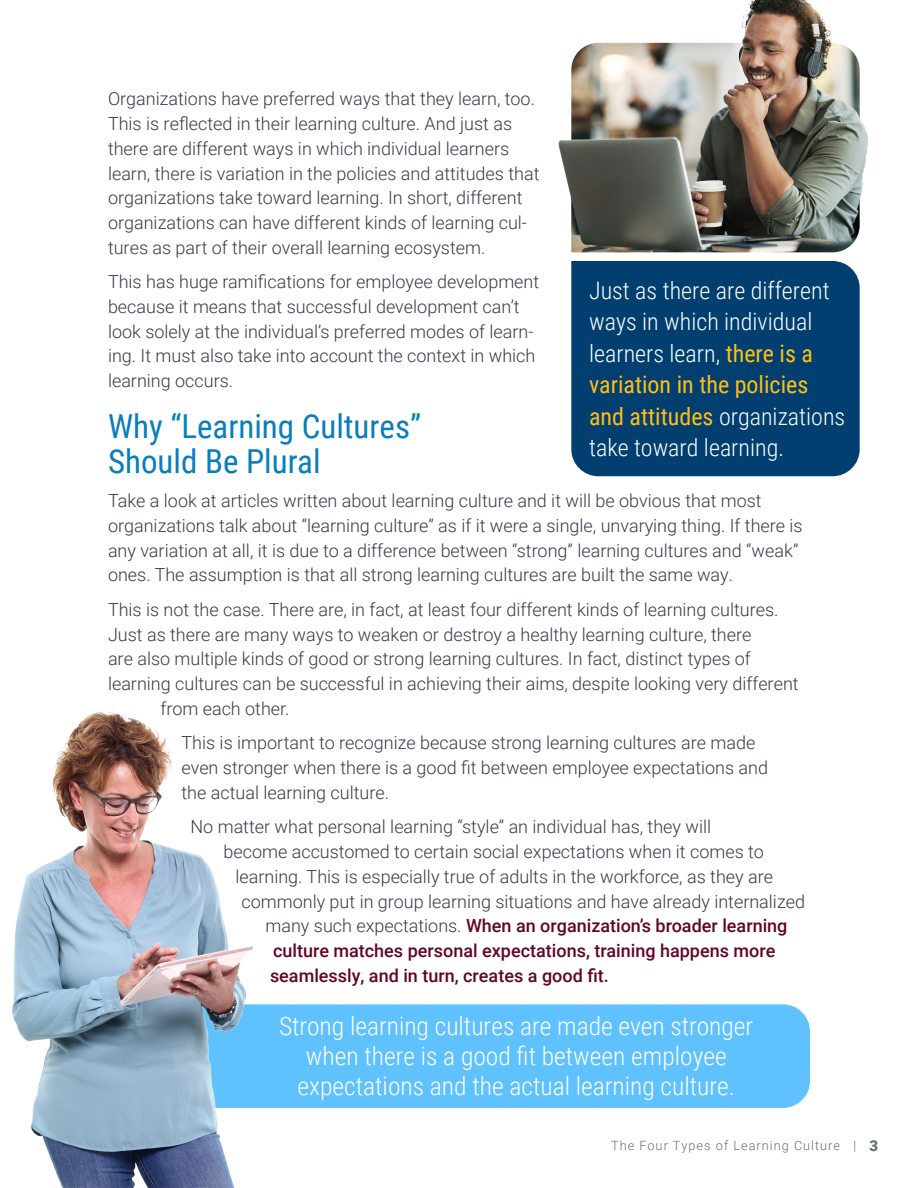
<style>
.page{position:relative;width:918px;height:1188px;background:#fff}
.page>*{position:absolute;margin:0;border:0;box-sizing:border-box;transform-origin:0 0}
.t1{font:33px/34.5px "Roboto Condensed";color:#0b7dbb}
.t2{font:300 25.5px/30px "Roboto Condensed";color:#fff;text-align:center}
.t3{font:300 24px/31.5px "Roboto Condensed";color:#fff}
.t4{font:300 18px/24.8px "Roboto";color:#363b48}
.t5{font:500 18px "Roboto";color:#630527}
.t6{font:300 12.75px "Roboto";letter-spacing:.08em;color:#646f74}
.s1{font-weight:300;color:#363b48}
.s2{font-weight:400;color:#ffbf17}
.s3{font-weight:900;font-size:15px}
</style>
<div class="page">
<div style="left:167px;top:1004px;width:643px;height:104px;background:#60c1ff;border-radius:27px"></div>
<div style="left:571px;top:261px;width:289px;height:215px;background:#003f70"></div>
<img style="left:571px;top:240px;width:284px;height:12px">
<img style="left:558px;top:0;width:310px;height:240px">
<img style="left:12px;top:711px;width:255px;height:477px">
<p class="t4" style="left:108px;top:86px;width:433px">Organizations have preferred ways that they learn, too.<br>This is reflected in their learning culture. And just as there are different ways in which individual learners learn, there is variation in the policies and attitudes that organizations take toward learning. In short, different organizations can have different kinds of learning cul&shy;tures as part of their overall learning ecosystem.</p>
<p class="t4" style="left:108px;top:269px;width:433px">This has huge ramifications for employee development because it means that successful development can’t look solely at the individual’s preferred modes of learn&shy;ing. It must also take into account the context in which learning occurs.</p>
<p class="t1" style="left:108px;top:408px;width:315px">Why “Learning Cultures”<br>Should Be Plural</p>
<p class="t4" style="left:108px;top:488px;width:696px">Take a look at articles written about learning culture and it will be obvious that most organizations talk about “learning culture” as if it were a single, unvarying thing. If there is any variation at all, it is due to a difference between “strong” learning cultures and “weak” ones. The assumption is that all strong learning cultures are built the same way.</p>
<p class="t4" style="left:108px;top:596px;width:672px">This is not the case. There are, in fact, at least four different kinds of learning cultures.</p>
<p class="t4" style="left:108px;top:621px;width:645px">Just as there are many ways to weaken or destroy a healthy learning culture, there</p>
<p class="t4" style="left:108px;top:646px;width:644px">are also multiple kinds of good or strong learning cultures. In fact, distinct types of</p>
<p class="t4" style="left:108px;top:671px;width:692px">learning cultures can be successful in achieving their aims, despite looking very different</p>
<p class="t4" style="left:160px;top:695px;width:131px">from each other.</p>
<p class="t4" style="left:182px;top:730px;width:588px">This is important to recognize because strong learning cultures are made even stronger when there is a good fit between employee expectations and the actual learning culture.</p>
<p class="t4" style="left:190px;top:814px;width:522px">No matter what personal learning “style” an individual has, they will</p>
<p class="t4" style="left:224px;top:839px;width:542px">become accustomed to certain social expectations when it comes to</p>
<p class="t4" style="left:236px;top:863px;width:539px">learning. This is especially true of adults in the workforce, as they are</p>
<p class="t4" style="left:242px;top:888px;width:565px">commonly put in group learning situations and have already internalized</p>
<p class="t5" style="left:266px;top:913px;width:523px"><span class="s1">many such expectations.</span> When an organization’s broader learning</p>
<p class="t5" style="left:273px;top:938px;width:504px">culture matches personal expectations, training happens more</p>
<p class="t5" style="left:270px;top:963px;width:340px">seamlessly, and in turn, creates a good fit.</p>
<p class="t3" style="left:589px;top:274px;width:258px">Just as there are different ways in which individual learners learn, <span class="s2">there is a variation in the policies and attitudes</span> organizations take toward learning.</p>
<p class="t2" style="left:279px;top:1010px;width:476px">Strong learning cultures are made even stronger when there is a good fit between employee expectations and the actual learning culture.</p>
<p class="t6" style="left:611px;top:1136px;width:268px">The Four Types of Learning Culture | <span class="s3">3</span></p>
</div>
